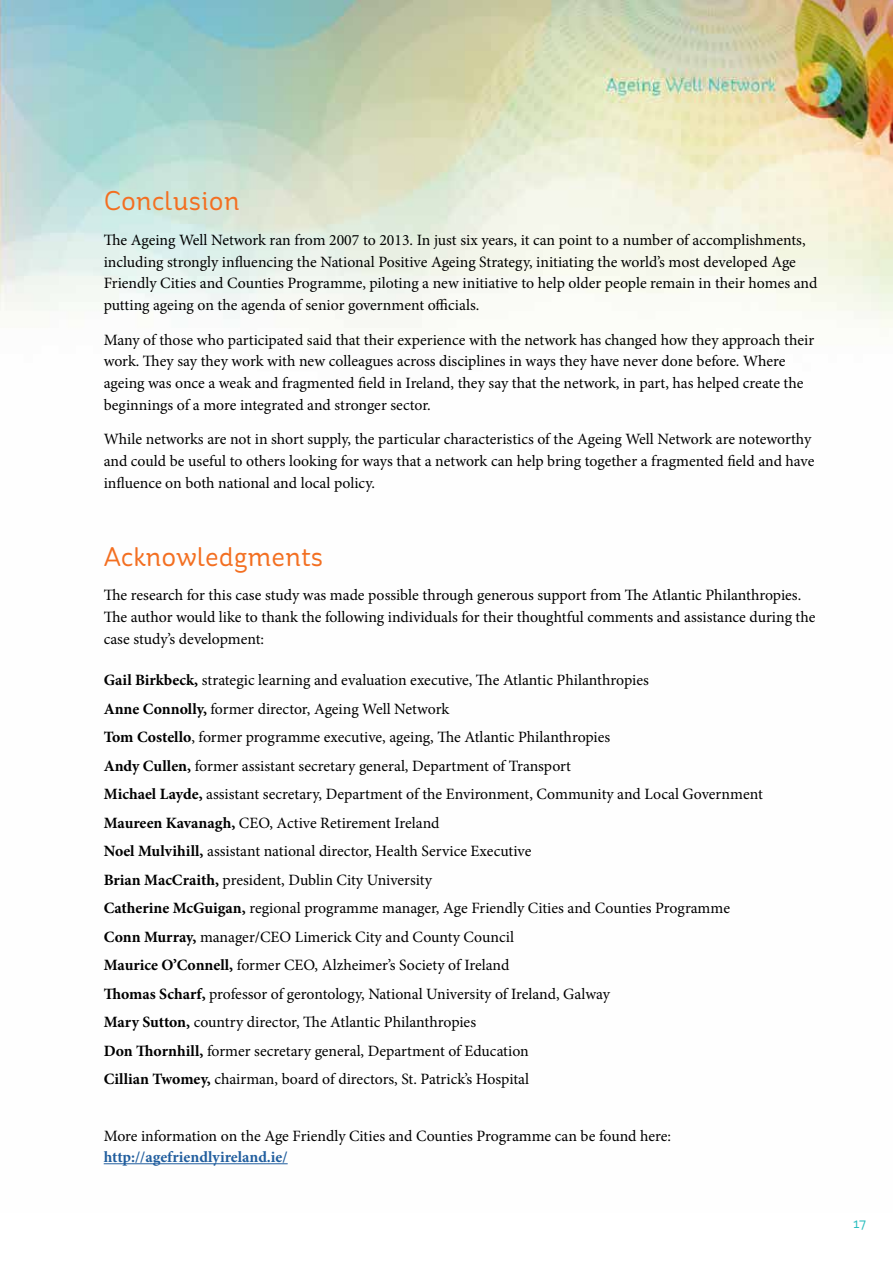
<style>
.page{position:relative;width:893px;height:1263px;background:#fff}
.page>*{position:absolute;margin:0;border:0;box-sizing:border-box;transform-origin:0 0}
.t1{font:27px "St Ryde";color:#f36f21}
.t2{font:15.75px/28.5px "Minion Pro";letter-spacing:-.005em;color:#000}
.t3{font:700 15.75px "Minion Pro";color:#215e9e}
.t4{font:13.5px "St Ryde";color:#27bdbe}
.s1{font-weight:700}
</style>
<div class="page">
<img style="left:0;top:0;width:893px;height:1165px">
<hr style="left:104px;top:1163px;width:184px;height:1px;background:#215e9e">
<h1 class="t1" style="left:104px;top:185px;width:137px">Conclusion</h1>
<p class="t2" style="left:104px;top:229px;width:715px;line-height:21.8px">The Ageing Well Network ran from 2007 to 2013. In just six years, it can point to a number of accomplishments, including strongly influencing the National Positive Ageing Strategy, initiating the world’s most developed Age Friendly Cities and Counties Programme, piloting a new initiative to help older people remain in their homes and putting ageing on the agenda of senior government officials.</p>
<p class="t2" style="left:104px;top:329px;width:712px;line-height:21.8px">Many of those who participated said that their experience with the network has changed how they approach their work. They say they work with new colleagues across disciplines in ways they have never done before. Where ageing was once a weak and fragmented field in Ireland, they say that the network, in part, has helped create the beginnings of a more integrated and stronger sector.</p>
<p class="t2" style="left:104px;top:428px;width:712px;line-height:21.8px">While networks are not in short supply, the particular characteristics of the Ageing Well Network are noteworthy and could be useful to others looking for ways that a network can help bring together a fragmented field and have influence on both national and local policy.</p>
<h1 class="t1" style="left:104px;top:540px;width:221px">Acknowledgments</h1>
<p class="t2" style="left:104px;top:584px;width:713px;line-height:21.8px">The research for this case study was made possible through generous support from The Atlantic Philanthropies.<br>The author would like to thank the following individuals for their thoughtful comments and assistance during the case study’s development:</p>
<p class="t2" style="left:104px;top:666px;width:661px"><span class="s1">Gail Birkbeck,</span> strategic learning and evaluation executive, The Atlantic Philanthropies<br><span class="s1">Anne Connolly,</span> former director, Ageing Well Network<br><span class="s1">Tom Costello</span>, former programme executive, ageing, The Atlantic Philanthropies<br><span class="s1">Andy Cullen,</span> former assistant secretary general, Department of Transport<br><span class="s1">Michael Layde,</span> assistant secretary, Department of the Environment, Community and Local Government <span class="s1">Maureen Kavanagh,</span> CEO, Active Retirement Ireland<br><span class="s1">Noel Mulvihill,</span> assistant national director, Health Service Executive<br><span class="s1">Brian MacCraith,</span> president, Dublin City University<br><span class="s1">Catherine McGuigan,</span> regional programme manager, Age Friendly Cities and Counties Programme <span class="s1">Conn Murray,</span> manager/CEO Limerick City and County Council<br><span class="s1">Maurice O’Connell,</span> former CEO, Alzheimer’s Society of Ireland<br><span class="s1">Thomas Scharf,</span> professor of gerontology, National University of Ireland, Galway<br><span class="s1">Mary Sutton,</span> country director, The Atlantic Philanthropies<br><span class="s1">Don Thornhill,</span> former secretary general, Department of Education<br><span class="s1">Cillian Twomey,</span> chairman, board of directors, St. Patrick’s Hospital</p>
<p class="t2" style="left:104px;top:1121px;width:569px">More information on the Age Friendly Cities and Counties Programme can be found here:</p>
<p class="t3" style="left:104px;top:1146px;width:185px">http://agefriendlyireland.ie/</p>
<p class="t4" style="left:853px;top:1216px;width:14px">17</p>
</div>
